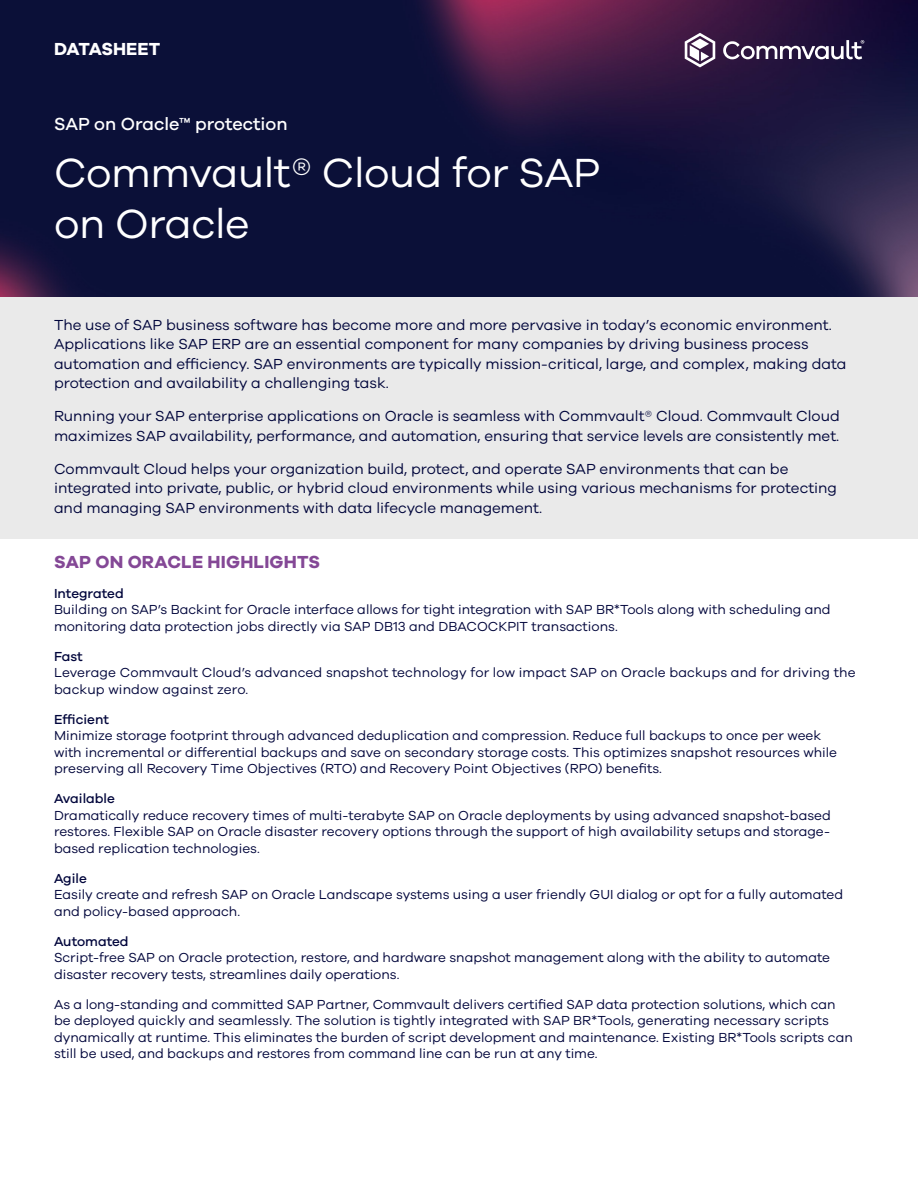
<style>
.page{position:relative;width:918px;height:1188px;background:#fff}
.page>*{position:absolute;margin:0;border:0;box-sizing:border-box;transform-origin:0 0}
.t1{font:42px/50.4px "Galano Grotesque";letter-spacing:-.01em;color:#fff}
.t2{font:500 18px "Galano Grotesque";color:#fff}
.t3{font:700 18px "Galano Grotesque";letter-spacing:.01em;color:#844896}
.t4{font:700 18px "Galano Grotesque";letter-spacing:-.01em;color:#fff}
.t5{font:15px/19.5px "Galano Grotesque";color:#00053b}
.t6{font:13.5px/16.5px "Galano Grotesque";color:#00053b}
.t7{font:500 13.5px "Galano Grotesque";color:#00053b}
</style>
<div class="page">
<img style="left:0;top:0;width:918px;height:298px">
<svg style="left:685px;top:33px;width:30px;height:34px"></svg>
<svg style="left:723px;top:40px;width:141px;height:19px"></svg>
<div style="left:0;top:298px;width:918px;height:241px;background:#eaeaea"></div>
<h2 class="t4" style="left:54px;top:38px;width:108px">DATASHEET</h2>
<h2 class="t2" style="left:54px;top:113px;width:235px">SAP on Oracle™ protection</h2>
<h1 class="t1" style="left:54px;top:147px;width:548px">Commvault® Cloud for SAP on Oracle</h1>
<p class="t5" style="left:54px;top:315px;width:794px">The use of SAP business software has become more and more pervasive in today’s economic environment.<br>Applications like SAP ERP are an essential component for many companies by driving business process automation and efficiency. SAP environments are typically mission-critical, large, and complex, making data protection and availability a challenging task.</p>
<p class="t5" style="left:54px;top:406px;width:787px">Running your SAP enterprise applications on Oracle is seamless with Commvault® Cloud. Commvault Cloud maximizes SAP availability, performance, and automation, ensuring that service levels are consistently met.</p>
<p class="t5" style="left:54px;top:459px;width:785px">Commvault Cloud helps your organization build, protect, and operate SAP environments that can be integrated into private, public, or hybrid cloud environments while using various mechanisms for protecting and managing SAP environments with data lifecycle management.</p>
<h2 class="t3" style="left:54px;top:551px;width:267px">SAP ON ORACLE HIGHLIGHTS</h2>
<p class="t7" style="left:54px;top:585px;width:71px">Integrated</p>
<p class="t6" style="left:54px;top:601px;width:778px">Building on SAP’s Backint for Oracle interface allows for tight integration with SAP BR*Tools along with scheduling and monitoring data protection jobs directly via SAP DB13 and DBACOCKPIT transactions.</p>
<p class="t7" style="left:54px;top:648px;width:30px">Fast</p>
<p class="t6" style="left:54px;top:664px;width:803px">Leverage Commvault Cloud’s advanced snapshot technology for low impact SAP on Oracle backups and for driving the backup window against zero.</p>
<p class="t7" style="left:54px;top:711px;width:57px">Efficient</p>
<p class="t6" style="left:54px;top:727px;width:785px">Minimize storage footprint through advanced deduplication and compression. Reduce full backups to once per week with incremental or differential backups and save on secondary storage costs. This optimizes snapshot resources while preserving all Recovery Time Objectives (RTO) and Recovery Point Objectives (RPO) benefits.</p>
<p class="t7" style="left:54px;top:791px;width:62px">Available</p>
<p class="t6" style="left:54px;top:807px;width:778px;text-align:justify">Dramatically reduce recovery times of multi-terabyte SAP on Oracle deployments by using advanced snapshot-based restores. Flexible SAP on Oracle disaster recovery options through the support of high availability setups and storage&shy;based replication technologies.</p>
<p class="t7" style="left:54px;top:870px;width:34px">Agile</p>
<p class="t6" style="left:54px;top:886px;width:791px">Easily create and refresh SAP on Oracle Landscape systems using a user friendly GUI dialog or opt for a fully automated and policy-based approach.</p>
<p class="t7" style="left:54px;top:933px;width:76px">Automated</p>
<p class="t6" style="left:54px;top:949px;width:778px">Script-free SAP on Oracle protection, restore, and hardware snapshot management along with the ability to automate disaster recovery tests, streamlines daily operations.</p>
<p class="t6" style="left:54px;top:996px;width:800px">As a long-standing and committed SAP Partner, Commvault delivers certified SAP data protection solutions, which can be deployed quickly and seamlessly. The solution is tightly integrated with SAP BR*Tools, generating necessary scripts dynamically at runtime. This eliminates the burden of script development and maintenance. Existing BR*Tools scripts can still be used, and backups and restores from command line can be run at any time.</p>
</div>
